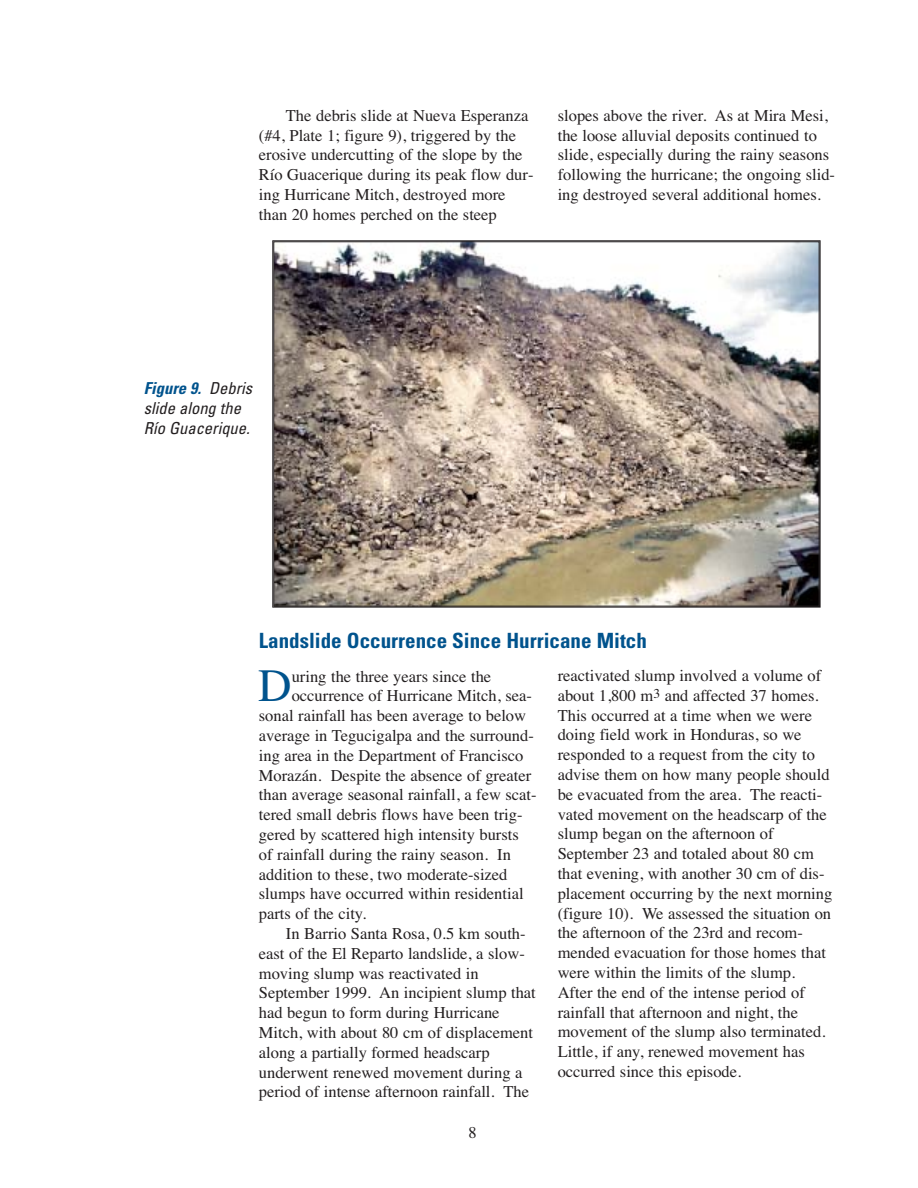
<style>
.page{position:relative;width:918px;height:1188px;background:#fff}
.page>*{position:absolute;margin:0;border:0;box-sizing:border-box;transform-origin:0 0}
.t1{font:46.35px "Times";color:#00538d}
.t2{font:700 condensed 21px "Univers";color:#00538d}
.t3{font:16.5px/19.8px "Times";color:#231f20}
.t4{font:italic condensed 16.5px/19.8px "Univers";color:#231f20}
.s1{font-weight:700;color:#00538d}
</style>
<div class="page">
<img style="left:276px;top:244px;width:541px;height:360px">
<p class="t3" style="left:286px;top:107px;width:244px">The debris slide at Nueva Esperanza</p>
<p class="t3" style="left:558px;top:107px;width:272px">slopes above the river. As at Mira Mesi,</p>
<p class="t3" style="left:259px;top:127px;width:259px">(#4, Plate 1; figure 9), triggered by the</p>
<p class="t3" style="left:558px;top:127px;width:261px">the loose alluvial deposits continued to</p>
<p class="t3" style="left:259px;top:147px;width:265px">erosive undercutting of the slope by the</p>
<p class="t3" style="left:558px;top:147px;width:273px">slide, especially during the rainy seasons</p>
<p class="t3" style="left:259px;top:166px;width:276px">Río Guacerique during its peak flow dur-</p>
<p class="t3" style="left:558px;top:166px;width:279px">following the hurricane; the ongoing slid-</p>
<p class="t3" style="left:259px;top:186px;width:248px">ing Hurricane Mitch, destroyed more</p>
<p class="t3" style="left:558px;top:186px;width:265px">ing destroyed several additional homes.</p>
<p class="t3" style="left:259px;top:206px;width:239px">than 20 homes perched on the steep</p>
<p class="t4" style="left:144px;top:380px;width:110px"><span class="s1">Figure 9.</span> Debris slide along the<br>Río Guacerique.</p>
<p class="t2" style="left:259px;top:633px;width:389px">Landslide Occurrence Since Hurricane Mitch</p>
<h1 class="t1" style="left:258px;top:669px;width:35px">D</h1>
<p class="t3" style="left:292px;top:668px;width:201px">uring the three years since the</p>
<p class="t3" style="left:558px;top:667px;width:276px">reactivated slump involved a volume of about 1,800 m<sup>3</sup> and affected 37 homes.<br>This occurred at a time when we were doing field work in Honduras, so we responded to a request from the city to advise them on how many people should be evacuated from the area. The reacti&shy;vated movement on the headscarp of the slump began on the afternoon of September 23 and totaled about 80 cm that evening, with another 30 cm of dis&shy;placement occurring by the next morning (figure 10). We assessed the situation on the afternoon of the 23rd and recom&shy;mended evacuation for those homes that were within the limits of the slump.<br>After the end of the intense period of rainfall that afternoon and night, the movement of the slump also terminated.<br>Little, if any, renewed movement has occurred since this episode.</p>
<p class="t3" style="left:292px;top:687px;width:242px">occurrence of Hurricane Mitch, sea-</p>
<p class="t3" style="left:259px;top:707px;width:269px">sonal rainfall has been average to below</p>
<p class="t3" style="left:259px;top:727px;width:277px">average in Tegucigalpa and the surround-</p>
<p class="t3" style="left:259px;top:747px;width:266px">ing area in the Department of Francisco</p>
<p class="t3" style="left:259px;top:767px;width:274px">Morazán. Despite the absence of greater</p>
<p class="t3" style="left:259px;top:786px;width:279px">than average seasonal rainfall, a few scat-</p>
<p class="t3" style="left:259px;top:806px;width:265px">tered small debris flows have been trig-</p>
<p class="t3" style="left:259px;top:826px;width:262px">gered by scattered high intensity bursts</p>
<p class="t3" style="left:259px;top:846px;width:254px">of rainfall during the rainy season. In</p>
<p class="t3" style="left:259px;top:866px;width:250px">addition to these, two moderate-sized</p>
<p class="t3" style="left:259px;top:885px;width:266px">slumps have occurred within residential</p>
<p class="t3" style="left:259px;top:905px;width:109px">parts of the city.</p>
<p class="t3" style="left:286px;top:925px;width:241px">In Barrio Santa Rosa, 0.5 km south-</p>
<p class="t3" style="left:259px;top:945px;width:267px">east of the El Reparto landslide, a slow-</p>
<p class="t3" style="left:259px;top:965px;width:221px">moving slump was reactivated in</p>
<p class="t3" style="left:259px;top:984px;width:278px">September 1999. An incipient slump that</p>
<p class="t3" style="left:259px;top:1004px;width:242px">had begun to form during Hurricane</p>
<p class="t3" style="left:259px;top:1024px;width:276px">Mitch, with about 80 cm of displacement</p>
<p class="t3" style="left:259px;top:1044px;width:232px">along a partially formed headscarp</p>
<p class="t3" style="left:259px;top:1064px;width:265px">underwent renewed movement during a</p>
<p class="t3" style="left:259px;top:1083px;width:272px">period of intense afternoon rainfall. The</p>
<p class="t3" style="left:468px;top:1124px;width:10px">8</p>
</div>
